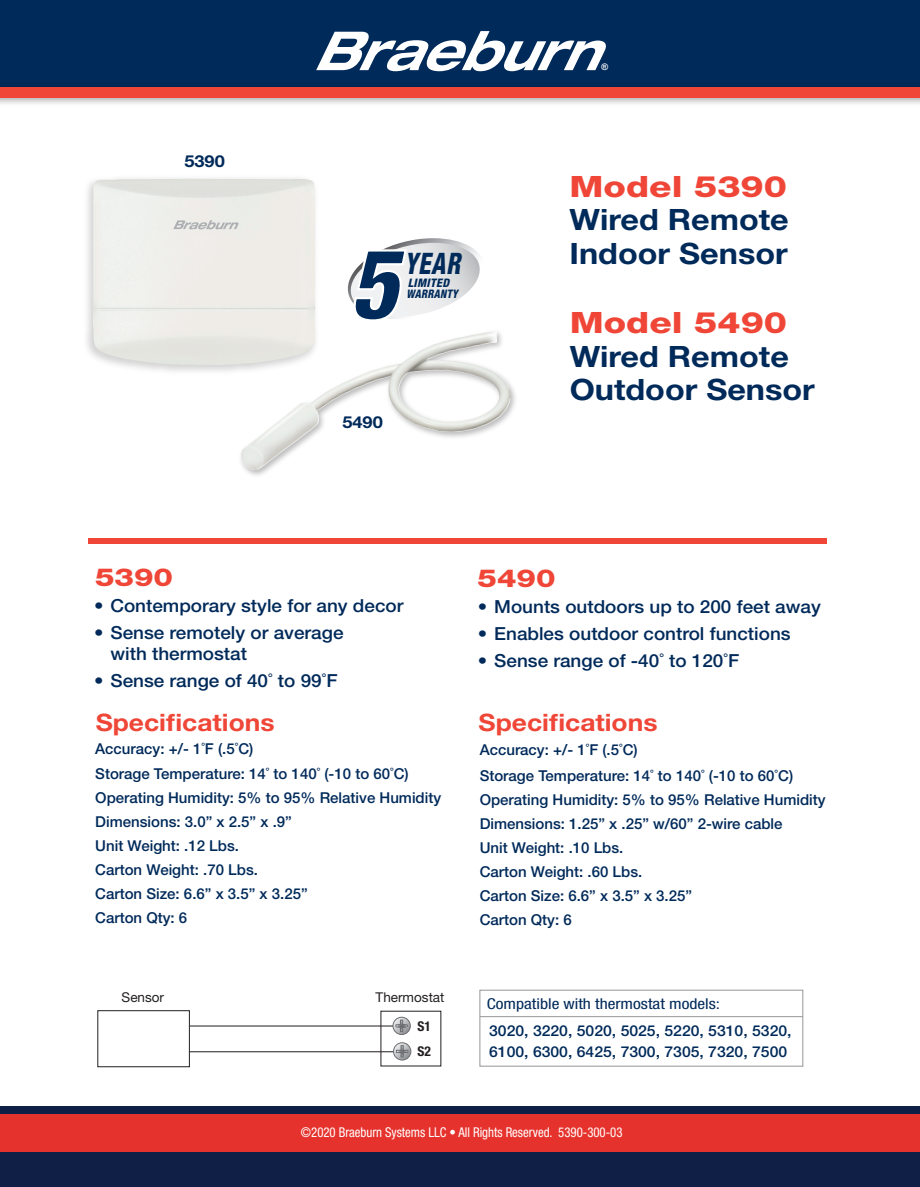
<style>
.page{position:relative;width:920px;height:1187px;background:#fff}
.page>*{position:absolute;margin:0;border:0;box-sizing:border-box;transform-origin:0 0}
.t1{font:italic 900 condensed 98.85px "Helvetica Neue LT Std";color:#002a5a;scale:.94 1}
.t2{font:italic 800 condensed 29.7px "Helvetica Neue LT Std";color:#002a5a;scale:.83 1}
.t3{font:700 29.4px/33.8px "Helvetica Neue LT Std";color:#002a5a;scale:1.1 1}
.t4{font:800 29.4px "Helvetica Neue LT Std";color:#ef4637;scale:1.25 1}
.t5{font:800 24.75px "Helvetica Neue LT Std";color:#ef4637;scale:1.25 1}
.t6{font:700 24px "Helvetica Neue LT Std";color:#ef4637;scale:1.1 1}
.t7{font:500 18px/21.6px "Helvetica Neue LT Std";color:#002a5a;scale:1.05 1}
.t8{font:700 16.5px "Helvetica Neue LT Std";color:#002a5a;scale:1.1 1}
.t9{font:500 15px/24px "Helvetica Neue LT Std";color:#002a5a}
.t10{font:500 15px/21px "Helvetica Neue LT Std";color:#002a5a;scale:1.05 1}
.t11{font:condensed 15px "Helvetica Neue LT Std";color:#002a5a;scale:1.16 1}
.t12{font:condensed 13.5px "Helvetica Neue LT Std";color:#fff;scale:.95 1}
.t13{font:13.5px "Helvetica Neue LT Std";color:#231f20}
.t14{font:700 condensed 13.5px "Helvetica Neue LT Std";color:#231f20}
.t15{font:italic 800 condensed 11.7px "Helvetica Neue LT Std";letter-spacing:.03em;color:#002a5a;scale:.9 1}
.t16{font:italic 800 condensed 11.7px "Helvetica Neue LT Std";letter-spacing:.03em;color:#002a5a}
.t17{font:700 9px "Arial";color:#fff}
</style>
<div class="page">
<img style="left:240px;top:331px;width:275px;height:145px">
<img style="left:430px;top:331px;width:64px;height:15px">
<hr style="left:190px;top:1025px;width:215px;height:1px;background:#231f20">
<hr style="left:189px;top:1050px;width:214px;height:1px;background:#231f20">
<svg style="left:393px;top:1042px;width:17px;height:17px"></svg>
<div style="left:393px;top:1042px;width:18px;height:17px;border:1px solid #6c6d70;border-radius:50%"></div>
<svg style="left:396px;top:1045px;width:12px;height:11px"></svg>
<svg style="left:393px;top:1016px;width:17px;height:18px"></svg>
<div style="left:393px;top:1016px;width:17px;height:18px;border:1px solid #6c6d70;border-radius:50%"></div>
<svg style="left:395px;top:1019px;width:12px;height:12px"></svg>
<div style="left:97px;top:1009px;width:93px;height:57px;border:1px solid #231f20"></div>
<div style="left:479px;top:989px;width:323px;height:77px;border:1px solid #939598"></div>
<hr style="left:479px;top:1015px;width:323px;height:1px;background:#939598">
<div style="left:0;top:0;width:919px;height:95px;background:#002a5a"></div>
<svg style="left:316px;top:31px;width:290px;height:40px"></svg>
<img style="left:0;top:87px;width:919px;height:17px">
<div style="left:0;top:88px;width:919px;height:10px;background:#ef4637"></div>
<img style="left:87px;top:178px;width:236px;height:200px">
<img style="left:93px;top:179px;width:91px;height:178px">
<svg style="left:347px;top:238px;width:133px;height:81px"></svg>
<div style="left:87px;top:538px;width:739px;height:6px;background:#ef4637"></div>
<div style="left:0;top:1113px;width:919px;height:61px;background:#e6322c"></div>
<div style="left:0;top:1151px;width:919px;height:35px;background:#0f1f46"></div>
<div style="left:0;top:1106px;width:919px;height:7px;background:#0f1f46"></div>
<p class="t8" style="left:184px;top:151px;width:38px">5390</p>
<h1 class="t1" style="left:349px;top:223px;width:53px">5</h1>
<h2 class="t2" style="left:404px;top:245px;width:69px">YEAR</h2>
<p class="t16" style="left:407px;top:275px;width:43px">LIMITED</p>
<p class="t15" style="left:406px;top:287px;width:58px">WARRANTY</p>
<p class="t8" style="left:342px;top:411px;width:38px">5490</p>
<p class="t17" style="left:601px;top:61px;width:8px">®</p>
<h3 class="t4" style="left:569px;top:169px;width:175px">Model 5390</h3>
<h3 class="t3" style="left:569px;top:202px;width:201px">Wired Remote<br>Indoor Sensor</h3>
<h3 class="t4" style="left:569px;top:305px;width:175px">Model 5490</h3>
<h3 class="t3" style="left:569px;top:338px;width:224px">Wired Remote<br>Outdoor Sensor</h3>
<h3 class="t5" style="left:95px;top:562px;width:64px">5390</h3>
<h3 class="t5" style="left:477px;top:563px;width:64px">5490</h3>
<p class="t7" style="left:94px;top:594px;width:296px">• Contemporary style for any decor</p>
<p class="t7" style="left:110px;top:621px;width:223px;text-indent:-16px">• Sense remotely or average with thermostat</p>
<p class="t7" style="left:94px;top:669px;width:233px">• Sense range of 40˚ to 99˚F</p>
<h3 class="t6" style="left:96px;top:707px;width:164px">Specifications</h3>
<p class="t9" style="left:95px;top:735px;width:315px;line-height:25.5px">Accuracy: +/- 1˚F (.5˚C)<br>Storage Temperature: 14˚ to 140˚ (-10 to 60˚C)</p>
<p class="t9" style="left:95px;top:785px;width:347px">Operating Humidity: 5% to 95% Relative Humidity<br>Dimensions: 3.0” x 2.5” x .9”<br>Unit Weight: .12 Lbs.<br>Carton Weight: .70 Lbs.<br>Carton Size: 6.6” x 3.5” x 3.25”<br>Carton Qty: 6</p>
<p class="t13" style="left:121px;top:988px;width:44px">Sensor</p>
<p class="t13" style="left:375px;top:989px;width:70px">Thermostat</p>
<p class="t14" style="left:417px;top:1017px;width:15px">S1</p>
<p class="t14" style="left:417px;top:1042px;width:15px">S2</p>
<p class="t7" style="left:478px;top:595px;width:328px">• Mounts outdoors up to 200 feet away</p>
<p class="t7" style="left:478px;top:622px;width:299px">• Enables outdoor control functions</p>
<p class="t7" style="left:478px;top:649px;width:250px">• Sense range of -40˚ to 120˚F</p>
<h3 class="t6" style="left:478px;top:707px;width:164px">Specifications</h3>
<p class="t9" style="left:479px;top:736px;width:315px;line-height:25.5px">Accuracy: +/- 1˚F (.5˚C)<br>Storage Temperature: 14˚ to 140˚ (-10 to 60˚C)</p>
<p class="t9" style="left:479px;top:786px;width:347px">Operating Humidity: 5% to 95% Relative Humidity<br>Dimensions: 1.25” x .25” w/60” 2-wire cable<br>Unit Weight: .10 Lbs.<br>Carton Weight: .60 Lbs.<br>Carton Size: 6.6” x 3.5” x 3.25”<br>Carton Qty: 6</p>
<p class="t11" style="left:486px;top:995px;width:203px">Compatible with thermostat models:</p>
<p class="t10" style="left:489px;top:1019px;width:289px">3020, 3220, 5020, 5025, 5220, 5310, 5320,<br>6100, 6300, 6425, 7300, 7305, 7320, 7500</p>
<p class="t12" style="left:301px;top:1124px;width:340px">©2020 Braeburn Systems LLC • All Rights Reserved. 5390-300-03</p>
</div>
